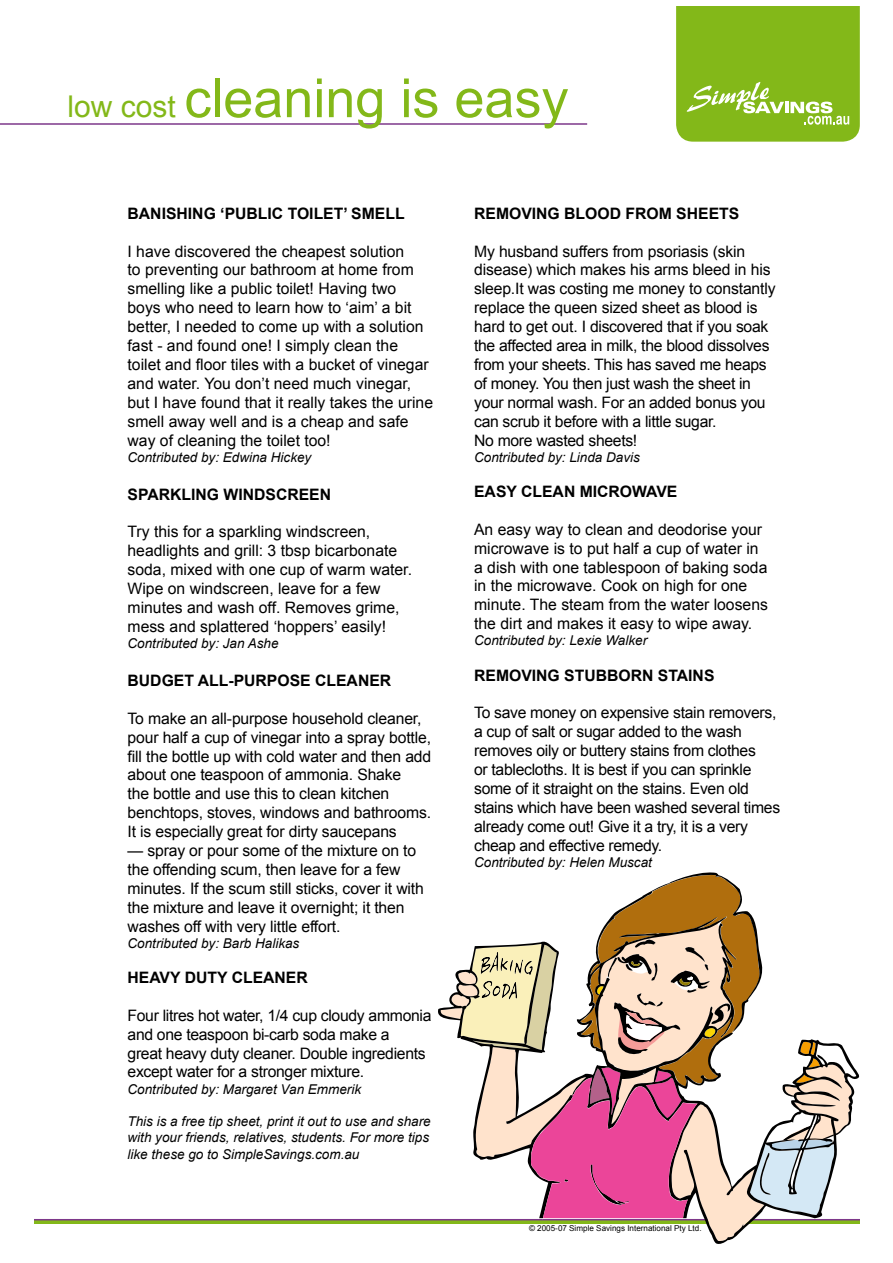
<style>
.page{position:relative;width:893px;height:1263px;background:#fff}
.page>*{position:absolute;margin:0;border:0;box-sizing:border-box;transform-origin:0 0}
.t1{font:54px "Arial";color:#83b819}
.t2{font:15.75px/18.9px "Arial";letter-spacing:-.01em;color:#000}
.t3{font:700 15.75px "Arial";color:#000}
.t4{font:italic 13.5px/16.2px "Arial";color:#000;text-align:justify}
.t5{font:8.1px "Arial";color:#000}
.s1{font-size:30px}
</style>
<div class="page">
<hr style="left:0;top:123px;width:587px;height:2px;background:#7d388a">
<svg style="left:34px;top:874px;width:826px;height:367px"></svg>
<svg style="left:676px;top:6px;width:184px;height:136px;background:#8abc27"></svg>
<h1 class="t1" style="left:68px;top:63px;width:502px"><span class="s1">low cost</span> cleaning is easy</h1>
<p class="t3" style="left:128px;top:203px;width:279px">BANISHING ‘PUBLIC TOILET’ SMELL</p>
<p class="t2" style="left:128px;top:242px;width:307px">I have discovered the cheapest solution<br>to preventing our bathroom at home from smelling like a public toilet! Having two boys who need to learn how to ‘aim’ a bit better, I needed to come up with a solution fast - and found one! I simply clean the toilet and floor tiles with a bucket of vinegar and water. You don’t need much vinegar, but I have found that it really takes the urine smell away well and is a cheap and safe way of cleaning the toilet too!</p>
<p class="t4" style="left:128px;top:449px;width:185px">Contributed by: Edwina Hickey</p>
<p class="t3" style="left:128px;top:484px;width:205px">SPARKLING WINDSCREEN</p>
<p class="t2" style="left:128px;top:523px;width:286px">Try this for a sparkling windscreen, headlights and grill: 3 tbsp bicarbonate soda, mixed with one cup of warm water.<br>Wipe on windscreen, leave for a few minutes and wash off. Removes grime, mess and splattered ‘hoppers’ easily!</p>
<p class="t4" style="left:128px;top:635px;width:153px">Contributed by: Jan Ashe</p>
<p class="t3" style="left:128px;top:670px;width:265px">BUDGET ALL-PURPOSE CLEANER</p>
<p class="t2" style="left:128px;top:709px;width:305px">To make an all-purpose household cleaner, pour half a cup of vinegar into a spray bottle, fill the bottle up with cold water and then add about one teaspoon of ammonia. Shake<br>the bottle and use this to clean kitchen benchtops, stoves, windows and bathrooms.<br>It is especially great for dirty saucepans</p>
<p class="t2" style="left:128px;top:841px;width:298px">— spray or pour some of the mixture on to the offending scum, then leave for a few minutes. If the scum still sticks, cover it with the mixture and leave it overnight; it then washes off with very little effort.</p>
<p class="t4" style="left:128px;top:935px;width:173px">Contributed by: Barb Halikas</p>
<p class="t3" style="left:128px;top:967px;width:182px">HEAVY DUTY CLEANER</p>
<p class="t2" style="left:128px;top:1006px;width:305px">Four litres hot water, 1/4 cup cloudy ammonia and one teaspoon bi-carb soda make a<br>great heavy duty cleaner. Double ingredients except water for a stronger mixture.</p>
<p class="t4" style="left:128px;top:1081px;width:235px">Contributed by: Margaret Van Emmerik</p>
<p class="t4" style="left:128px;top:1113px;width:305px">This is a free tip sheet, print it out to use and share with your friends, relatives, students. For more tips like these go to SimpleSavings.com.au</p>
<p class="t3" style="left:474px;top:203px;width:267px">REMOVING BLOOD FROM SHEETS</p>
<p class="t2" style="left:474px;top:242px;width:303px">My husband suffers from psoriasis (skin disease) which makes his arms bleed in his sleep.It was costing me money to constantly replace the queen sized sheet as blood is hard to get out. I discovered that if you soak the affected area in milk, the blood dissolves from your sheets. This has saved me heaps of money. You then just wash the sheet in your normal wash. For an added bonus you can scrub it before with a little sugar.<br>No more wasted sheets!</p>
<p class="t4" style="left:474px;top:449px;width:167px">Contributed by: Linda Davis</p>
<p class="t3" style="left:474px;top:481px;width:205px">EASY CLEAN MICROWAVE</p>
<p class="t2" style="left:474px;top:520px;width:295px">An easy way to clean and deodorise your microwave is to put half a cup of water in a dish with one tablespoon of baking soda in the microwave. Cook on high for one minute. The steam from the water loosens the dirt and makes it easy to wipe away.</p>
<p class="t4" style="left:474px;top:633px;width:175px">Contributed by: Lexie Walker</p>
<p class="t3" style="left:474px;top:665px;width:242px">REMOVING STUBBORN STAINS</p>
<p class="t2" style="left:474px;top:703px;width:308px">To save money on expensive stain removers, a cup of salt or sugar added to the wash removes oily or buttery stains from clothes<br>or tablecloths. It is best if you can sprinkle some of it straight on the stains. Even old stains which have been washed several times already come out! Give it a try, it is a very cheap and effective remedy.</p>
<p class="t4" style="left:474px;top:854px;width:179px">Contributed by: Helen Muscat</p>
<p class="t5" style="left:529px;top:1223px;width:174px">© 2005-07 Simple Savings International Pty Ltd.</p>
</div>
